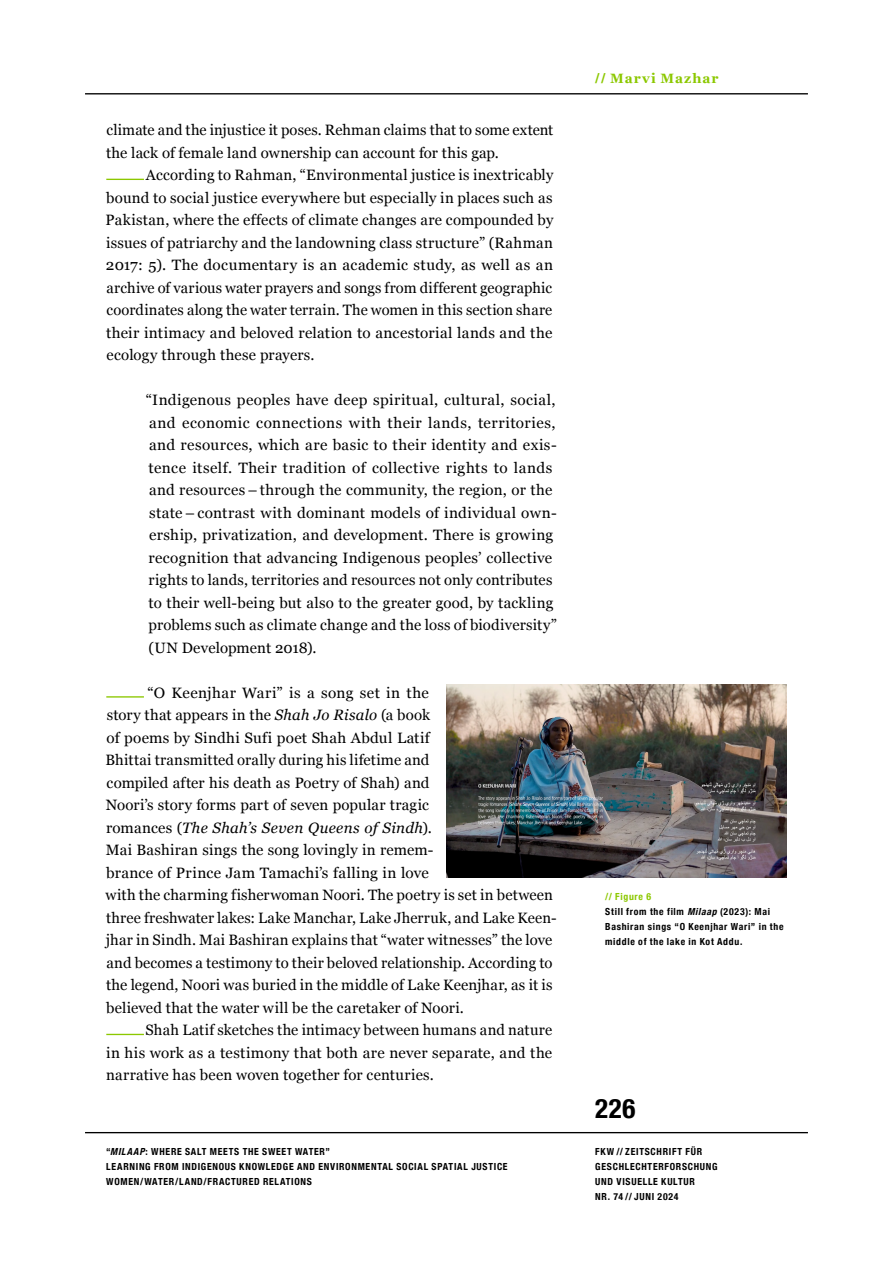
<style>
.page{position:relative;width:893px;height:1263px;background:#fff}
.page>*{position:absolute;margin:0;border:0;box-sizing:border-box;transform-origin:0 0}
.t1{font:700 condensed 27px "Helvetica Neue";color:#000}
.t2{font:15px/22.5px "Georgia";letter-spacing:.015em;color:#000}
.t3{font:700 13.5px "Georgia";letter-spacing:.075em;color:#8cc800}
.t4{font:700 condensed 9.75px/15px "Helvetica Neue";letter-spacing:.075em;color:#000}
.s1{font-style:italic}
.s2{font-family:"Helvetica Neue";font-stretch:condensed}
.s3{color:#8cc800}
</style>
<div class="page">
<hr style="left:85px;top:93px;width:723px;height:1px;background:#000">
<hr style="left:85px;top:1132px;width:723px;height:1px;background:#000">
<img style="left:446px;top:685px;width:341px;height:193px">
<hr style="left:106px;top:179px;width:38px;height:1px;background:#8cc800">
<hr style="left:106px;top:696px;width:38px;height:2px;background:#8cc800">
<hr style="left:106px;top:1034px;width:38px;height:1px;background:#8cc800">
<p class="t2" style="left:106px;top:118px;width:449px">climate and the injustice it poses. Rehman claims that to some extent the lack of female land ownership can account for this gap.</p>
<p class="t2" style="left:106px;top:163px;width:449px;text-align:justify;text-indent:40px">According to Rahman, “Environmental justice is inextricably bound to social justice everywhere but especially in places such as Pakistan, where the effects of climate changes are compounded by issues of patriarchy and the landowning class structure” (Rahman 2017: 5). The documentary is an academic study, as well as an archive of various water prayers and songs from different geographic coordinates along the water terrain. The women in this section share their intimacy and beloved relation to ancestorial lands and the ecology through these prayers.</p>
<p class="t2" style="left:146px;top:388px;width:413px">“Indigenous peoples have deep spiritual, cultural, social, and economic connections with their lands, territories, and resources, which are basic to their identity and exis&shy;tence itself. Their tradition of collective rights to lands and resources–through the community, the region, or the state– contrast with dominant models of individual own&shy;ership, privatization, and development. There is growing recognition that advancing Indigenous peoples’ collective rights to lands, territories and resources not only contributes to their well-being but also to the greater good, by tackling problems such as climate change and the loss of biodiversity” (UN Development 2018).</p>
<p class="t2" style="left:105px;top:680px;width:453px;text-indent:42px">“O Keenjhar Wari” is a song set in the<br>story that appears in the <span class="s1">Shah Jo Risalo</span> (a book<br>of poems by Sindhi Sufi poet Shah Abdul Latif<br>Bhittai transmitted orally during his lifetime and<br>compiled after his death as Poetry of Shah) and<br>Noori’s story forms part of seven popular tragic<br>romances (<span class="s1">The Shah’s Seven Queens of Sindh</span>).<br>Mai Bashiran sings the song lovingly in remem-<br>brance of Prince Jam Tamachi’s falling in love<br>with the charming fisherwoman Noori. The poetry is set in between three freshwater lakes: Lake Manchar, Lake Jherruk, and Lake Keen&shy;jhar in Sindh. Mai Bashiran explains that “water witnesses” the love and becomes a testimony to their beloved relationship. According to the legend, Noori was buried in the middle of Lake Keenjhar, as it is believed that the water will be the caretaker of Noori.</p>
<p class="t2" style="left:106px;top:1018px;width:448px;text-align:justify;text-indent:40px">Shah Latif sketches the intimacy between humans and nature in his work as a testimony that both are never separate, and the narrative has been woven together for centuries.</p>
<p class="t4" style="left:106px;top:1143px;width:403px">“<span class="s1">MILAAP</span>: WHERE SALT MEETS THE SWEET WATER”<br>LEARNING FROM INDIGENOUS KNOWLEDGE AND ENVIRONMENTAL SOCIAL SPATIAL JUSTICE<br>WOMEN/WATER/LAND/FRACTURED RELATIONS</p>
<p class="t3" style="left:595px;top:68px;width:125px"><span class="s2">//</span> Marvi Mazhar</p>
<p class="t4" style="left:605px;top:888px;width:180px"><span class="s3">// Figure 6<br></span>Still from the film <span class="s1">Milaap</span> (2023): Mai<br>Bashiran sings “O Keenjhar Wari” in the middle of the lake in Kot Addu.</p>
<h1 class="t1" style="left:595px;top:1085px;width:41px">226</h1>
<p class="t4" style="left:595px;top:1143px;width:124px">FKW // ZEITSCHRIFT FÜR<br>GESCHLECHTERFORSCHUNG<br>UND VISUELLE KULTUR<br>NR. 74 // JUNI 2024</p>
</div>
